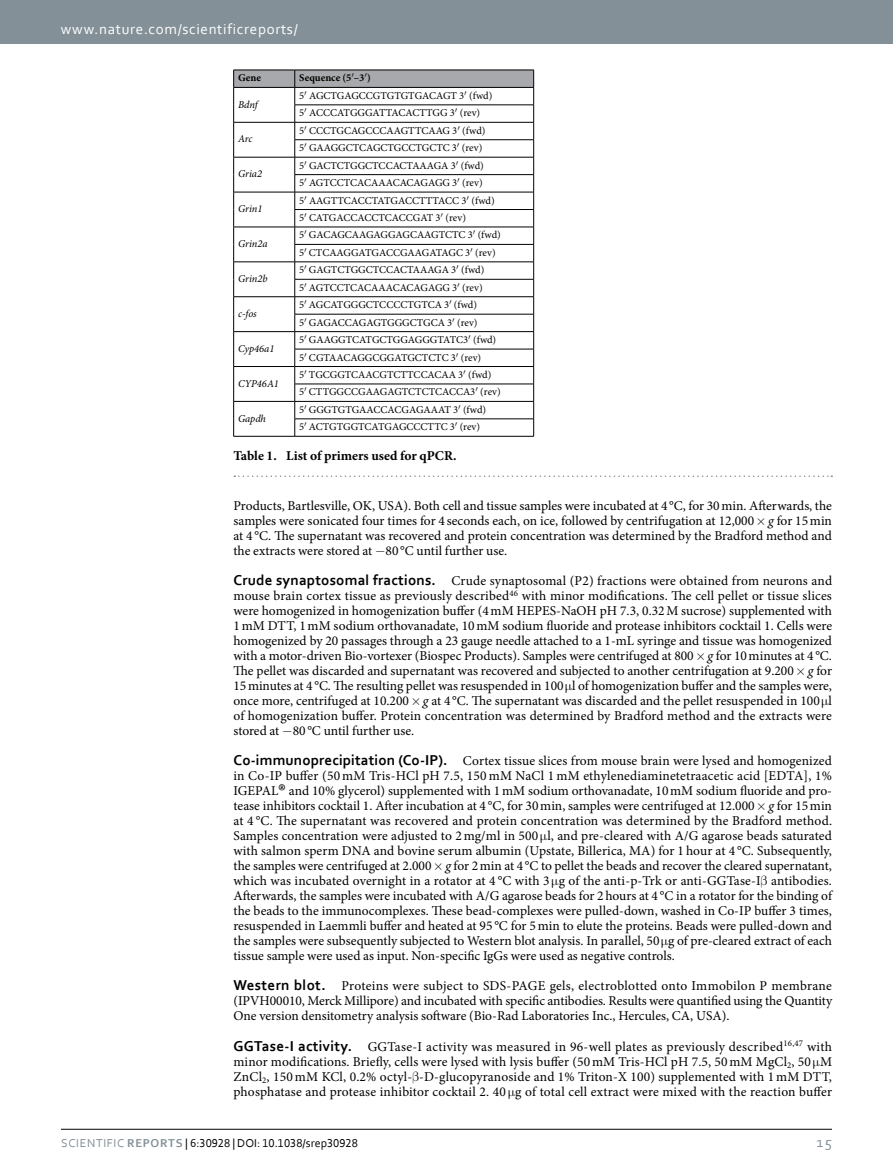
<style>
.page{position:relative;width:893px;height:1174px;background:#fff}
.page>*{position:absolute;margin:0;border:0;box-sizing:border-box;transform-origin:0 0}
.t1{font:15px "Corbel";letter-spacing:.045em;color:#fff}
.t2{font:15px "Corbel";color:#839097}
.t3{font:13.5px/15px "Minion Pro";color:#000;text-align:justify}
.t4{font:700 13.5px "Minion Pro";color:#000}
.t5{font:12px "Corbel";color:#000}
.t6{font:10.5px/17.4px "Minion Pro";color:#000}
.t7{font:italic 10.5px "Minion Pro";color:#000}
.t8{font:700 10.5px "Minion Pro";color:#000}
.s1{font-style:italic}
.s2{font-family:"Corbel";font-weight:700;font-size:15px}
.s3{font-size:24px}
.s4{color:#839097}
.s5{font-weight:700;color:#839097}
</style>
<div class="page">
<div style="left:0;top:0;width:893px;height:43px;background:#839097"></div>
<hr style="left:61px;top:1129px;width:771px;height:1px;background:#000">
<svg style="left:234px;top:475px;width:598px;height:2px"></svg>
<hr style="left:295px;top:436px;width:239px;height:1px;background:#000">
<hr style="left:233px;top:436px;width:62px;height:1px;background:#000">
<svg style="left:233px;top:70px;width:301px;height:366px"></svg>
<p class="t1" style="left:61px;top:19px;width:238px">www.nature.com/scientificreports/</p>
<p class="t8" style="left:238px;top:71px;width:24px">Gene</p>
<p class="t8" style="left:299px;top:71px;width:73px">Sequence (5 –3 )</p>
<p class="t7" style="left:238px;top:97px;width:21px">Bdnf</p>
<p class="t6" style="left:299px;top:87px;width:195px">5 AGCTGAGCCGTGTGTGACAGT 3 (fwd)<br>5 ACCCATGGGATTACACTTGG 3 (rev)</p>
<p class="t7" style="left:238px;top:132px;width:16px">Arc</p>
<p class="t6" style="left:299px;top:122px;width:188px">5 CCCTGCAGCCCAAGTTCAAG 3 (fwd)<br>5 GAAGGCTCAGCTGCCTGCTC 3 (rev)</p>
<p class="t7" style="left:238px;top:167px;width:25px">Gria2</p>
<p class="t6" style="left:299px;top:157px;width:186px">5 GACTCTGGCTCCACTAAAGA 3 (fwd)<br>5 AGTCCTCACAAACACAGAGG 3 (rev)</p>
<p class="t7" style="left:238px;top:202px;width:26px">Grin1</p>
<p class="t6" style="left:299px;top:191px;width:197px">5 AAGTTCACCTATGACCTTTACC 3 (fwd)<br>5 CATGACCACCTCACCGAT 3 (rev)</p>
<p class="t7" style="left:238px;top:237px;width:31px">Grin2a</p>
<p class="t6" style="left:299px;top:226px;width:203px">5 GACAGCAAGAGGAGCAAGTCTC 3 (fwd)<br>5 CTCAAGGATGACCGAAGATAGC 3 (rev)</p>
<p class="t7" style="left:238px;top:271px;width:31px">Grin2b</p>
<p class="t6" style="left:299px;top:261px;width:187px">5 GAGTCTGGCTCCACTAAAGA 3 (fwd)<br>5 AGTCCTCACAAACACAGAGG 3 (rev)</p>
<p class="t7" style="left:238px;top:306px;width:20px">c-fos</p>
<p class="t6" style="left:299px;top:296px;width:180px">5 AGCATGGGCTCCCCTGTCA 3 (fwd)<br>5 GAGACCAGAGTGGGCTGCA 3 (rev)</p>
<p class="t7" style="left:238px;top:341px;width:38px">Cyp46a1</p>
<p class="t6" style="left:299px;top:331px;width:199px">5 GAAGGTCATGCTGGAGGGTATC3 (fwd)<br>5 CGTAACAGGCGGATGCTCTC 3 (rev)</p>
<p class="t7" style="left:238px;top:376px;width:42px">CYP46A1</p>
<p class="t6" style="left:299px;top:366px;width:203px">5 TGCGGTCAACGTCTTCCACAA 3 (fwd)<br>5 CTTGGCCGAAGAGTCTCTCACCA3 (rev)</p>
<p class="t7" style="left:238px;top:411px;width:29px">Gapdh</p>
<p class="t6" style="left:299px;top:401px;width:189px">5 GGGTGTGAACCACGAGAAAT 3 (fwd)<br>5 ACTGTGGTCATGAGCCCTTC 3 (rev)</p>
<p class="t4" style="left:233px;top:446px;width:225px">Table 1. List of primers used for qPCR.</p>
<p class="t3" style="left:233px;top:498px;width:600px">Products, Bartlesville, OK, USA). Both cell and tissue samples were incubated at 4°C, for 30min. Afterwards, the samples were sonicated four times for 4 seconds each, on ice, followed by centrifugation at 12,000 <span class="s1">g</span> for 15min at 4 °C. The supernatant was recovered and protein concentration was determined by the Bradford method and the extracts were stored at −80 °C until further use.</p>
<p class="t3" style="left:233px;top:573px;width:600px"><span class="s2">Crude synaptosomal fractions.</span> Crude synaptosomal (P2) fractions were obtained from neurons and mouse brain cortex tissue as previously described<sup>46</sup> with minor modifications. The cell pellet or tissue slices were homogenized in homogenization buffer (4mM HEPES-NaOH pH 7.3, 0.32M sucrose) supplemented with 1mM DTT, 1mM sodium orthovanadate, 10mM sodium fluoride and protease inhibitors cocktail 1. Cells were homogenized by 20 passages through a 23 gauge needle attached to a 1-mL syringe and tissue was homogenized with a motor-driven Bio-vortexer (Biospec Products). Samples were centrifuged at 800 <span class="s1">g</span> for 10minutes at 4 °C.<br>The pellet was discarded and supernatant was recovered and subjected to another centrifugation at 9.200 <span class="s1">g</span> for 15minutes at 4 °C. The resulting pellet was resuspended in 100 l of homogenization buffer and the samples were, once more, centrifuged at 10.200 <span class="s1">g</span> at 4 °C. The supernatant was discarded and the pellet resuspended in 100 l of homogenization buffer. Protein concentration was determined by Bradford method and the extracts were stored at −80 °C until further use.</p>
<p class="t3" style="left:233px;top:753px;width:600px"><span class="s2">Co-immunoprecipitation (Co-IP).</span> Cortex tissue slices from mouse brain were lysed and homogenized in Co-IP buffer (50 mM Tris-HCl pH 7.5, 150 mM NaCl 1 mM ethylenediaminetetraacetic acid [EDTA], 1% IGEPAL<span class="s3">®</span> and 10% glycerol) supplemented with 1mM sodium orthovanadate, 10mM sodium fluoride and pro&shy;tease inhibitors cocktail 1. After incubation at 4 °C, for 30min, samples were centrifuged at 12.000 <span class="s1">g</span> for 15min at 4 °C. The supernatant was recovered and protein concentration was determined by the Bradford method.<br>Samples concentration were adjusted to 2 mg/ml in 500 l, and pre-cleared with A/G agarose beads saturated with salmon sperm DNA and bovine serum albumin (Upstate, Billerica, MA) for 1 hour at 4 °C. Subsequently, the samples were centrifuged at 2.000 <span class="s1">g</span> for 2min at 4 °C to pellet the beads and recover the cleared supernatant, which was incubated overnight in a rotator at 4 °C with 3 g of the anti-p-Trk or anti-GGTase-I antibodies.<br>Afterwards, the samples were incubated with A/G agarose beads for 2hours at 4 °C in a rotator for the binding of the beads to the immunocomplexes. These bead-complexes were pulled-down, washed in Co-IP buffer 3 times, resuspended in Laemmli buffer and heated at 95 °C for 5min to elute the proteins. Beads were pulled-down and the samples were subsequently subjected to Western blot analysis. In parallel, 50 g of pre-cleared extract of each tissue sample were used as input. Non-specific IgGs were used as negative controls.</p>
<p class="t3" style="left:233px;top:978px;width:600px"><span class="s2">Western blot.</span> Proteins were subject to SDS-PAGE gels, electroblotted onto Immobilon P membrane (IPVH00010, Merck Millipore) and incubated with specific antibodies. Results were quantified using the Quantity One version densitometry analysis software (Bio-Rad Laboratories Inc., Hercules, CA, USA).</p>
<p class="t3" style="left:233px;top:1038px;width:600px"><span class="s2">GGTase-I activity.</span> GGTase-I activity was measured in 96-well plates as previously described<sup>16,47</sup> with minor modifications. Briefly, cells were lysed with lysis buffer (50mM Tris-HCl pH 7.5, 50 mM MgCl<sub>2</sub>, 50 M ZnCl<sub>2</sub>, 150 mM KCl, 0.2% octyl- -D-glucopyranoside and 1% Triton-X 100) supplemented with 1 mM DTT, phosphatase and protease inhibitor cocktail 2. 40 g of total cell extract were mixed with the reaction buffer</p>
<p class="t5" style="left:61px;top:1135px;width:298px"><span class="s4">Scientific</span> <span class="s5">Reports</span> | 6:30928 | DOI: 10.1038/srep30928</p>
<p class="t2" style="left:817px;top:1132px;width:17px">15</p>
</div>
